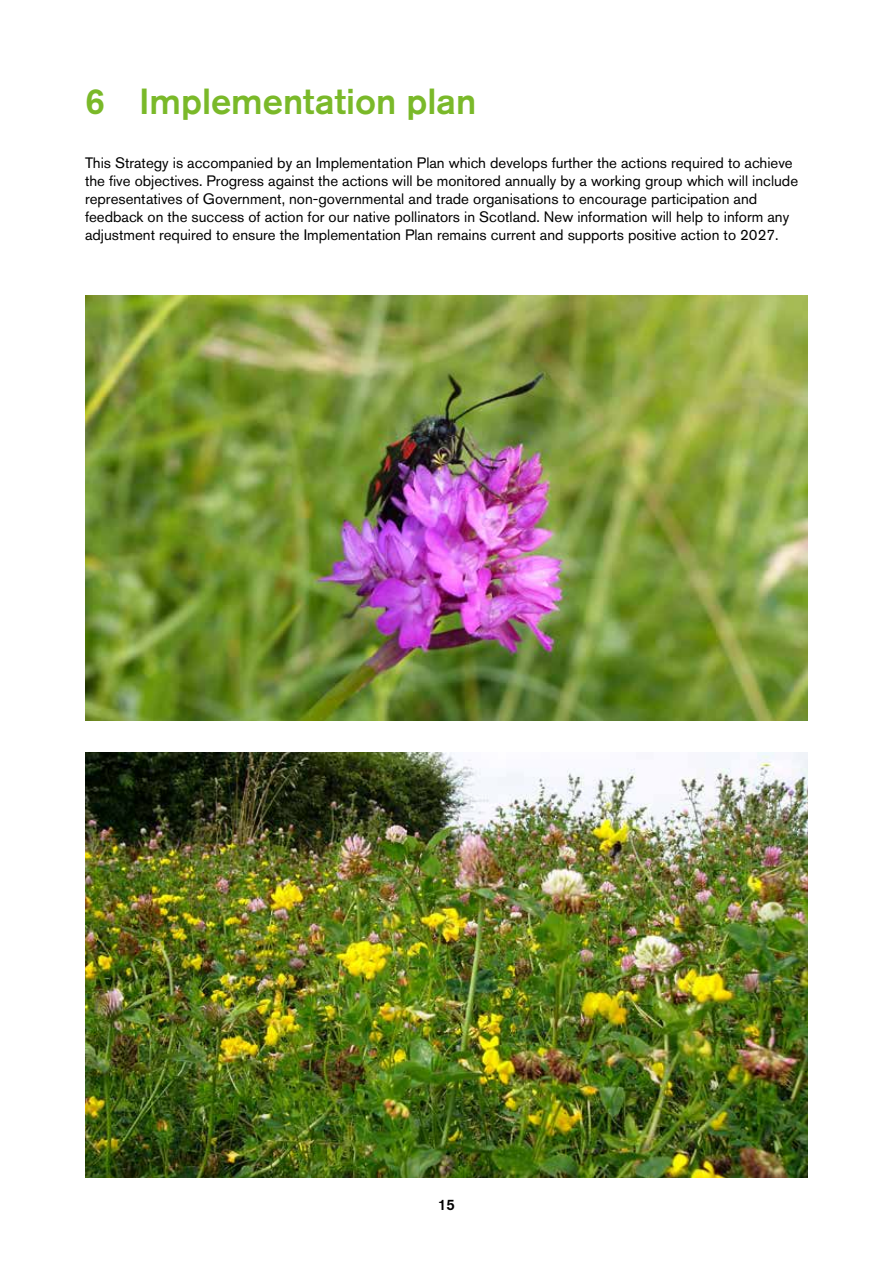
<style>
.page{position:relative;width:893px;height:1263px;background:#fff}
.page>*{position:absolute;margin:0;border:0;box-sizing:border-box;transform-origin:0 0}
.t1{font:500 36px "Akzidenz Grotesk BE";color:#7ab929}
.t2{font:15px/18px "Akzidenz Grotesk BE";color:#000}
.t3{font:500 15px "Akzidenz Grotesk BE";color:#000}
</style>
<div class="page">
<img style="left:85px;top:296px;width:723px;height:425px">
<img style="left:85px;top:753px;width:723px;height:425px">
<h1 class="t1" style="left:85px;top:79px;width:393px">6 Implementation plan</h1>
<p class="t2" style="left:85px;top:153px;width:715px">This Strategy is accompanied by an Implementation Plan which develops further the actions required to achieve the five objectives. Progress against the actions will be monitored annually by a working group which will include representatives of Government, non-governmental and trade organisations to encourage participation and feedback on the success of action for our native pollinators in Scotland. New information will help to inform any adjustment required to ensure the Implementation Plan remains current and supports positive action to 2027.</p>
<p class="t3" style="left:438px;top:1196px;width:18px">15</p>
</div>
